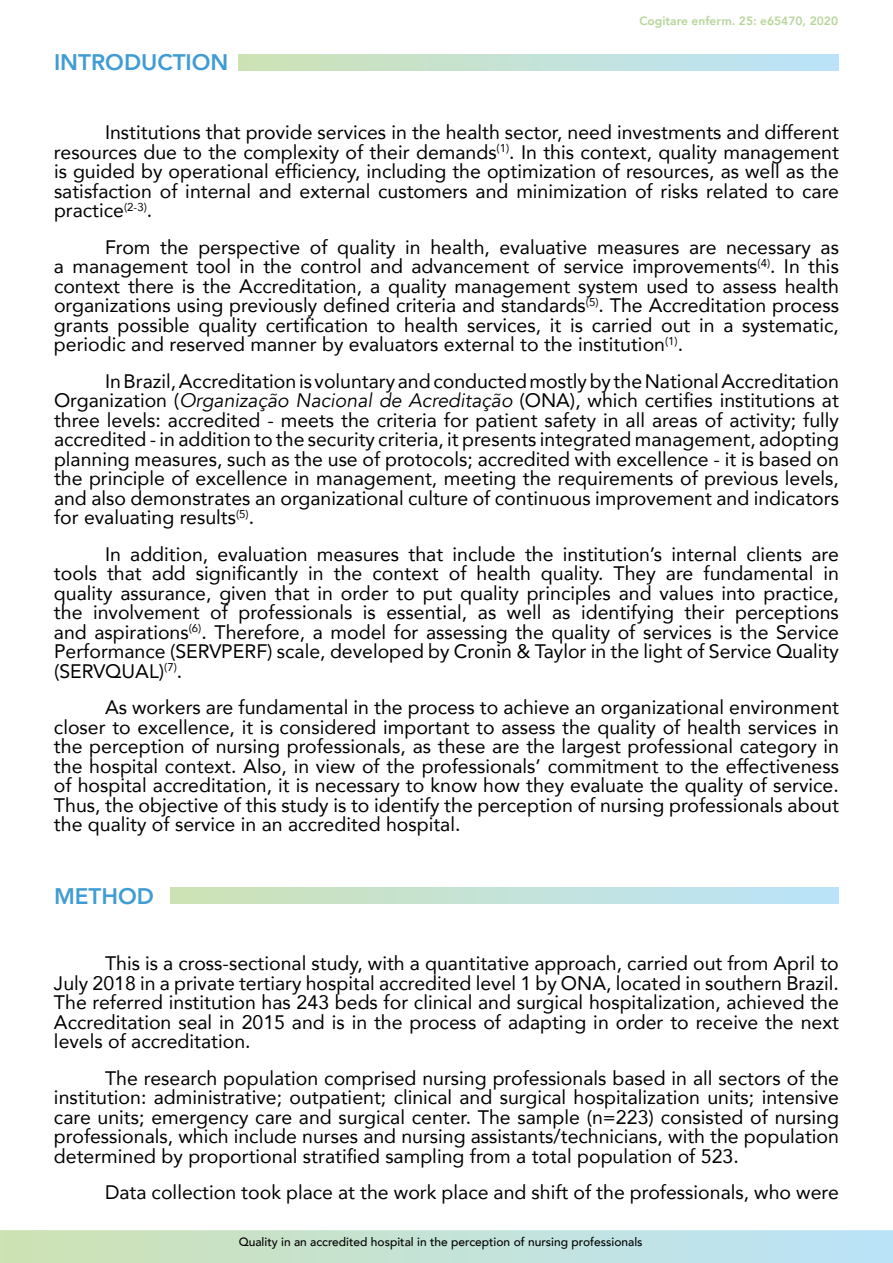
<style>
.page{position:relative;width:893px;height:1263px;background:#fff}
.page>*{position:absolute;margin:0;border:0;box-sizing:border-box;transform-origin:0 0}
.t1{font:800 22.5px "Avenir";color:#409cd4}
.t2{font:19.5px/19.5px "Avenir";color:#000;text-align:justify}
.t3{font:500 12px "Avenir";color:#000}
.t4{font:800 12px "Avenir";color:#b7d69b}
.s1{font-style:italic}
</style>
<div class="page">
<svg style="left:0;top:1230px;width:893px;height:33px;background:#c4e2d6"></svg>
<div style="left:238px;top:54px;width:601px;height:17px;background:linear-gradient(to right,#cee2b5,#bae3fb)"></div>
<div style="left:170px;top:887px;width:669px;height:17px;background:linear-gradient(to right,#cee2b5,#bae3fb)"></div>
<p class="t1" style="left:54px;top:45px;width:176px">INTRODUCTION</p>
<p class="t4" style="left:639px;top:12px;width:200px">Cogitare enferm. 25: e65470, 2020</p>
<p class="t2" style="left:54px;top:122px;width:786px;text-indent:51px">Institutions that provide services in the health sector, need investments and different resources due to the complexity of their demands<sup>(1)</sup>. In this context, quality management is guided by operational efficiency, including the optimization of resources, as well as the satisfaction of internal and external customers and minimization of risks related to care practice<sup>(2-3)</sup>.</p>
<p class="t2" style="left:54px;top:237px;width:787px;text-indent:51px">From the perspective of quality in health, evaluative measures are necessary as a management tool in the control and advancement of service improvements<sup>(4)</sup>. In this context there is the Accreditation, a quality management system used to assess health organizations using previously defined criteria and standards<sup>(5)</sup>. The Accreditation process grants possible quality certification to health services, it is carried out in a systematic, periodic and reserved manner by evaluators external to the institution<sup>(1)</sup>.</p>
<p class="t2" style="left:54px;top:371px;width:787px;text-indent:51px">In Brazil, Accreditation is voluntary and conducted mostly by the National Accreditation Organization (<span class="s1">Organização Nacional de Acreditação</span> (ONA), which certifies institutions at three levels: accredited - meets the criteria for patient safety in all areas of activity; fully accredited - in addition to the security criteria, it presents integrated management, adopting planning measures, such as the use of protocols; accredited with excellence - it is based on the principle of excellence in management, meeting the requirements of previous levels, and also demonstrates an organizational culture of continuous improvement and indicators for evaluating results<sup>(5)</sup>.</p>
<p class="t2" style="left:54px;top:544px;width:786px;text-indent:51px">In addition, evaluation measures that include the institution’s internal clients are tools that add significantly in the context of health quality. They are fundamental in quality assurance, given that in order to put quality principles and values into practice, the involvement of professionals is essential, as well as identifying their perceptions and aspirations<sup>(6)</sup>. Therefore, a model for assessing the quality of services is the Service Performance (SERVPERF) scale, developed by Cronin &amp; Taylor in the light of Service Quality (SERVQUAL)<sup>(7)</sup>.</p>
<p class="t2" style="left:54px;top:697px;width:787px;text-indent:51px">As workers are fundamental in the process to achieve an organizational environment closer to excellence, it is considered important to assess the quality of health services in the perception of nursing professionals, as these are the largest professional category in the hospital context. Also, in view of the professionals’ commitment to the effectiveness of hospital accreditation, it is necessary to know how they evaluate the quality of service.<br>Thus, the objective of this study is to identify the perception of nursing professionals about the quality of service in an accredited hospital.</p>
<p class="t1" style="left:54px;top:878px;width:101px">METHOD</p>
<p class="t2" style="left:54px;top:953px;width:787px;text-indent:51px">This is a cross-sectional study, with a quantitative approach, carried out from April to July 2018 in a private tertiary hospital accredited level 1 by ONA, located in southern Brazil.<br>The referred institution has 243 beds for clinical and surgical hospitalization, achieved the Accreditation seal in 2015 and is in the process of adapting in order to receive the next levels of accreditation.</p>
<p class="t2" style="left:54px;top:1067px;width:786px;text-indent:51px">The research population comprised nursing professionals based in all sectors of the institution: administrative; outpatient; clinical and surgical hospitalization units; intensive care units; emergency care and surgical center. The sample (n=223) consisted of nursing professionals, which include nurses and nursing assistants/technicians, with the population determined by proportional stratified sampling from a total population of 523.</p>
<p class="t2" style="left:105px;top:1182px;width:735px">Data collection took place at the work place and shift of the professionals, who were</p>
<p class="t3" style="left:239px;top:1232px;width:405px">Quality in an accredited hospital in the perception of nursing professionals</p>
</div>
